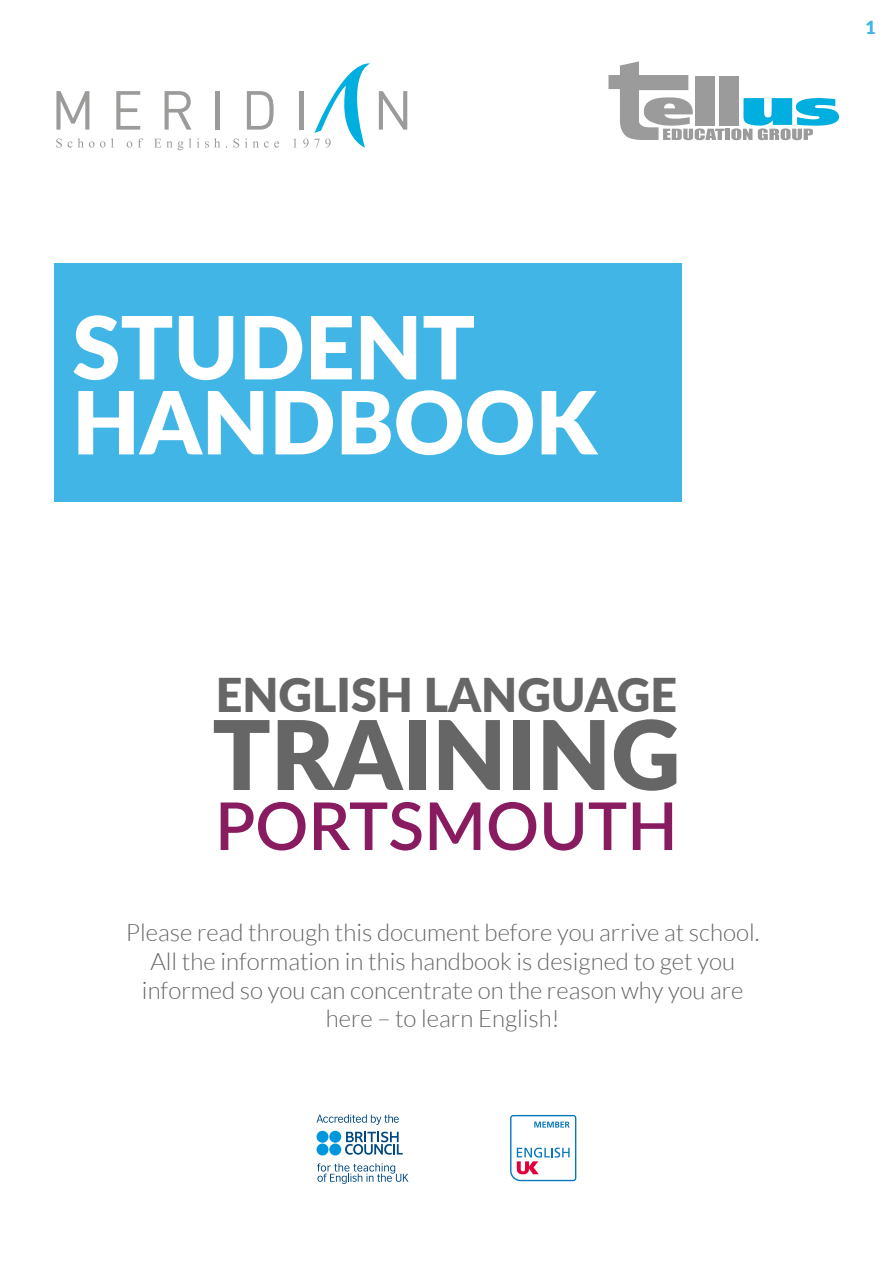
<style>
.page{position:relative;width:893px;height:1263px;background:#fff}
.page>*{position:absolute;margin:0;border:0;box-sizing:border-box;transform-origin:0 0}
.t1{font:900 96px "Lato";color:#666}
.t2{font:900 87px/75px "Lato";color:#fff}
.t3{font:600 66px "Lato";color:#891b60}
.t4{font:900 46.5px "Lato";color:#666}
.t5{font:300 24px/28.8px "Lato";color:#666;text-align:center}
.t6{font:900 18px "Lato";color:#41b6e6}
</style>
<div class="page">
<svg style="left:56px;top:138px;width:6px;height:10px"></svg>
<svg style="left:68px;top:138px;width:46px;height:10px"></svg>
<svg style="left:127px;top:141px;width:5px;height:7px"></svg>
<svg style="left:138px;top:138px;width:5px;height:9px"></svg>
<svg style="left:154px;top:138px;width:66px;height:12px"></svg>
<svg style="left:233px;top:138px;width:6px;height:10px"></svg>
<svg style="left:245px;top:138px;width:34px;height:10px"></svg>
<svg style="left:293px;top:139px;width:3px;height:8px"></svg>
<svg style="left:56px;top:91px;width:33px;height:39px"></svg>
<svg style="left:116px;top:91px;width:24px;height:39px"></svg>
<svg style="left:165px;top:91px;width:26px;height:39px"></svg>
<hr style="left:216px;top:91px;width:4px;height:39px;background:#9b9b9a">
<svg style="left:247px;top:91px;width:27px;height:39px"></svg>
<hr style="left:299px;top:91px;width:4px;height:39px;background:#9b9b9a">
<svg style="left:379px;top:91px;width:28px;height:39px"></svg>
<svg style="left:303px;top:63px;width:67px;height:85px"></svg>
<svg style="left:510px;top:1115px;width:66px;height:66px"></svg>
<svg style="left:317px;top:1114px;width:82px;height:11px"></svg>
<svg style="left:317px;top:1163px;width:91px;height:21px"></svg>
<svg style="left:345px;top:1132px;width:58px;height:23px"></svg>
<div style="left:317px;top:1131px;width:11px;height:12px;background:#0096db;border-radius:50%"></div>
<div style="left:329px;top:1131px;width:12px;height:12px;background:#0096db;border-radius:50%"></div>
<div style="left:317px;top:1143px;width:11px;height:12px;background:#0096db;border-radius:50%"></div>
<div style="left:329px;top:1143px;width:12px;height:12px;background:#0096db;border-radius:50%"></div>
<div style="left:54px;top:264px;width:627px;height:238px;background:#41b6e6"></div>
<div style="left:719px;top:76px;width:20px;height:50px;background:#9b9b9b"></div>
<svg style="left:608px;top:61px;width:116px;height:79px"></svg>
<div style="left:725px;top:129px;width:5px;height:11px;background:#9b9b9b"></div>
<svg style="left:731px;top:98px;width:108px;height:42px"></svg>
<p class="t6" style="left:865px;top:19px;width:12px">1</p>
<h2 class="t2" style="left:72px;top:315px;width:526px">STUDENT<br>HANDBOOK</h2>
<h3 class="t4" style="left:216px;top:675px;width:463px">ENGLISH LANGUAGE</h3>
<h1 class="t1" style="left:212px;top:714px;width:470px">TRAINING</h1>
<h3 class="t3" style="left:215px;top:799px;width:464px">PORTSMOUTH</h3>
<p class="t5" style="left:126px;top:920px;width:635px">Please read through this document before you arrive at school.<br>All the information in this handbook is designed to get you informed so you can concentrate on the reason why you are here – to learn English!</p>
</div>
